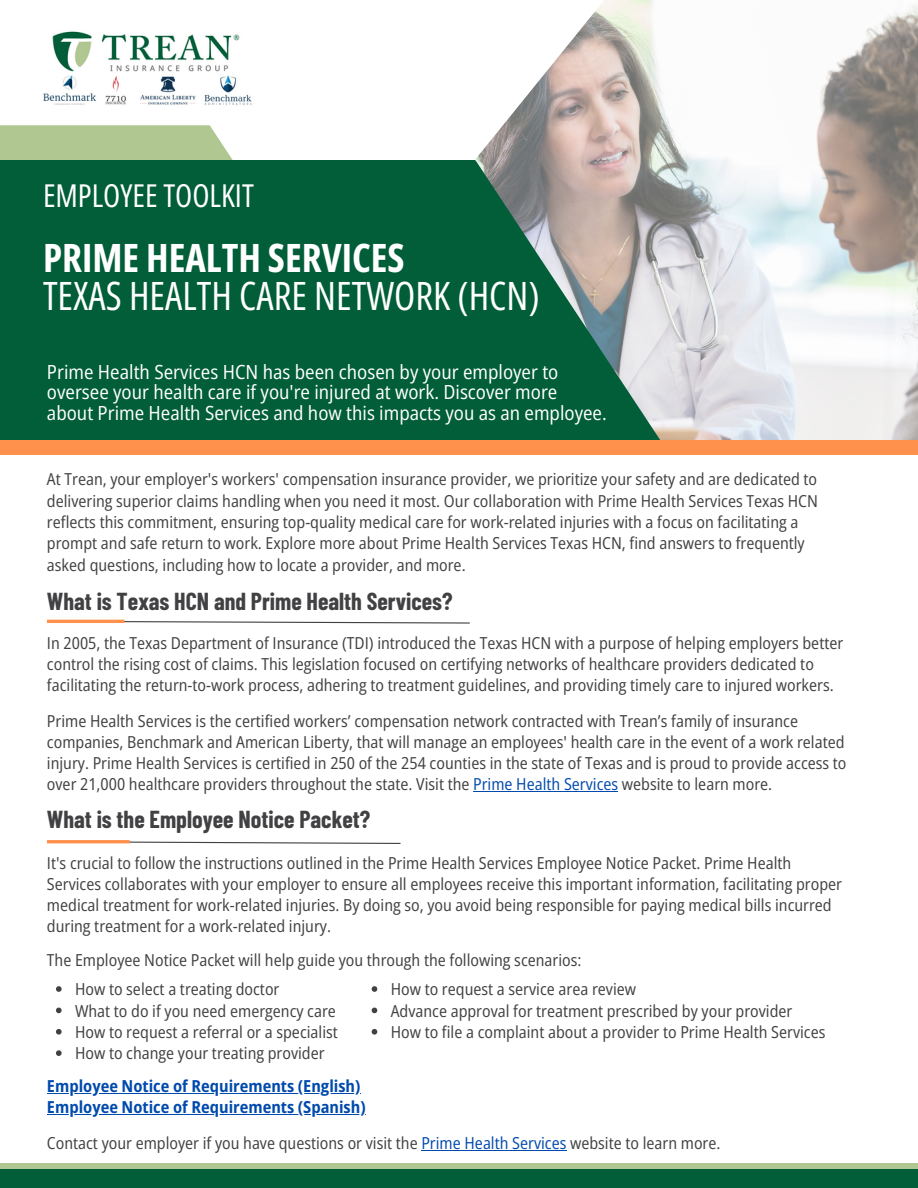
<style>
.page{position:relative;width:918px;height:1188px;background:#fff}
.page>*{position:absolute;margin:0;border:0;box-sizing:border-box;transform-origin:0 0}
.t1{font:39px/38.2px "Open Sans Condensed";color:#fff}
.t2{font:31.5px "Open Sans Condensed";color:#fff}
.t3{font:700 24px "Barlow Condensed";color:#414042}
.t4{font:semi-condensed 19.5px/20.2px "Open Sans";color:#fff}
.t5{font:semi-condensed 16.5px/21px "Open Sans";color:#414042}
.t6{font:700 semi-condensed 16.5px "Open Sans";color:#004aad}
.s1{font-weight:700}
.s2{color:#004aad}
.s3{font-weight:700;color:#004aad}
</style>
<div class="page">
<hr style="left:473px;top:791px;width:145px;height:1px;background:#004aad">
<svg style="left:124px;top:620px;width:346px;height:4px"></svg>
<hr style="left:47px;top:620px;width:77px;height:3px;background:#ff914d">
<img style="left:475px;top:0;width:443px;height:440px">
<img style="left:43px;top:31px;width:209px;height:75px">
<svg style="left:0;top:125px;width:233px;height:35px;background:#b4ca97"></svg>
<svg style="left:474px;top:160px;width:188px;height:280px;background:#5a8673"></svg>
<div style="left:0;top:160px;width:474px;height:280px;background:#015e39"></div>
<div style="left:0;top:440px;width:918px;height:14px;background:#ff914d"></div>
<hr style="left:47px;top:1093px;width:314px;height:1px;background:#004aad">
<hr style="left:47px;top:1114px;width:319px;height:1px;background:#004aad">
<hr style="left:421px;top:1150px;width:145px;height:1px;background:#004aad">
<svg style="left:48px;top:841px;width:353px;height:3px"></svg>
<hr style="left:47px;top:840px;width:83px;height:3px;background:#ff914d">
<svg style="left:56px;top:986px;width:6px;height:6px"></svg>
<svg style="left:56px;top:1008px;width:6px;height:5px"></svg>
<svg style="left:56px;top:1029px;width:6px;height:6px"></svg>
<svg style="left:56px;top:1050px;width:6px;height:6px"></svg>
<svg style="left:372px;top:986px;width:5px;height:6px"></svg>
<svg style="left:372px;top:1008px;width:5px;height:5px"></svg>
<svg style="left:372px;top:1029px;width:5px;height:6px"></svg>
<div style="left:0;top:1165px;width:918px;height:23px;background:#015e39"></div>
<div style="left:0;top:1163px;width:918px;height:6px;background:#b0c791"></div>
<p class="t2" style="left:43px;top:174px;width:212px">EMPLOYEE TOOLKIT</p>
<h5 class="t1" style="left:43px;top:238px;width:498px"><span class="s1">PRIME HEALTH SERVICES<br></span>TEXAS HEALTH CARE NETWORK (HCN)</h5>
<p class="t4" style="left:47px;top:361px;width:561px">Prime Health Services HCN has been chosen by your employer to oversee your health care if you're injured at work. Discover more about Prime Health Services and how this impacts you as an employee.</p>
<p class="t5" style="left:47px;top:468px;width:772px">At Trean, your employer's workers' compensation insurance provider, we prioritize your safety and are dedicated to delivering superior claims handling when you need it most. Our collaboration with Prime Health Services Texas HCN reflects this commitment, ensuring top-quality medical care for work-related injuries with a focus on facilitating a prompt and safe return to work. Explore more about Prime Health Services Texas HCN, find answers to frequently asked questions, including how to locate a provider, and more.</p>
<h2 class="t3" style="left:47px;top:586px;width:407px">What is Texas HCN and Prime Health Services?</h2>
<p class="t5" style="left:47px;top:632px;width:798px">In 2005, the Texas Department of Insurance (TDI) introduced the Texas HCN with a purpose of helping employers better control the rising cost of claims. This legislation focused on certifying networks of healthcare providers dedicated to facilitating the return-to-work process, adhering to treatment guidelines, and providing timely care to injured workers.</p>
<p class="t5" style="left:47px;top:710px;width:801px">Prime Health Services is the certified workers’ compensation network contracted with Trean’s family of insurance companies, Benchmark and American Liberty, that will manage an employees' health care in the event of a work related injury. Prime Health Services is certified in 250 of the 254 counties in the state of Texas and is proud to provide access to over 21,000 healthcare providers throughout the state. Visit the <span class="s2">Prime Health Services</span> website to learn more.</p>
<h3 class="t3" style="left:47px;top:804px;width:325px">What is the Employee Notice Packet?</h3>
<h4 class="t5" style="left:47px;top:852px;width:797px">It's crucial to follow the instructions outlined in the Prime Health Services Employee Notice Packet. Prime Health Services collaborates with your employer to ensure all employees receive this important information, facilitating proper medical treatment for work-related injuries. By doing so, you avoid being responsible for paying medical bills incurred during treatment for a work-related injury.</h4>
<p class="t5" style="left:47px;top:949px;width:536px">The Employee Notice Packet will help guide you through the following scenarios:</p>
<p class="t5" style="left:75px;top:978px;width:206px">How to select a treating doctor</p>
<p class="t5" style="left:75px;top:1000px;width:262px">What to do if you need emergency care</p>
<p class="t5" style="left:75px;top:1021px;width:264px">How to request a referral or a specialist</p>
<p class="t5" style="left:75px;top:1042px;width:251px">How to change your treating provider</p>
<p class="t5" style="left:391px;top:978px;width:247px">How to request a service area review</p>
<p class="t5" style="left:391px;top:1000px;width:403px">Advance approval for treatment prescribed by your provider</p>
<p class="t5" style="left:391px;top:1021px;width:436px">How to file a complaint about a provider to Prime Health Services</p>
<h3 class="t6" style="left:47px;top:1074px;width:315px">Employee Notice of Requirements (English)</h3>
<p class="t5" style="left:47px;top:1089px;width:675px;line-height:35.8px"><span class="s3">Employee Notice of Requirements (Spanish)<br></span>Contact your employer if you have questions or visit the <span class="s2">Prime Health Services</span> website to learn more.</p>
</div>
